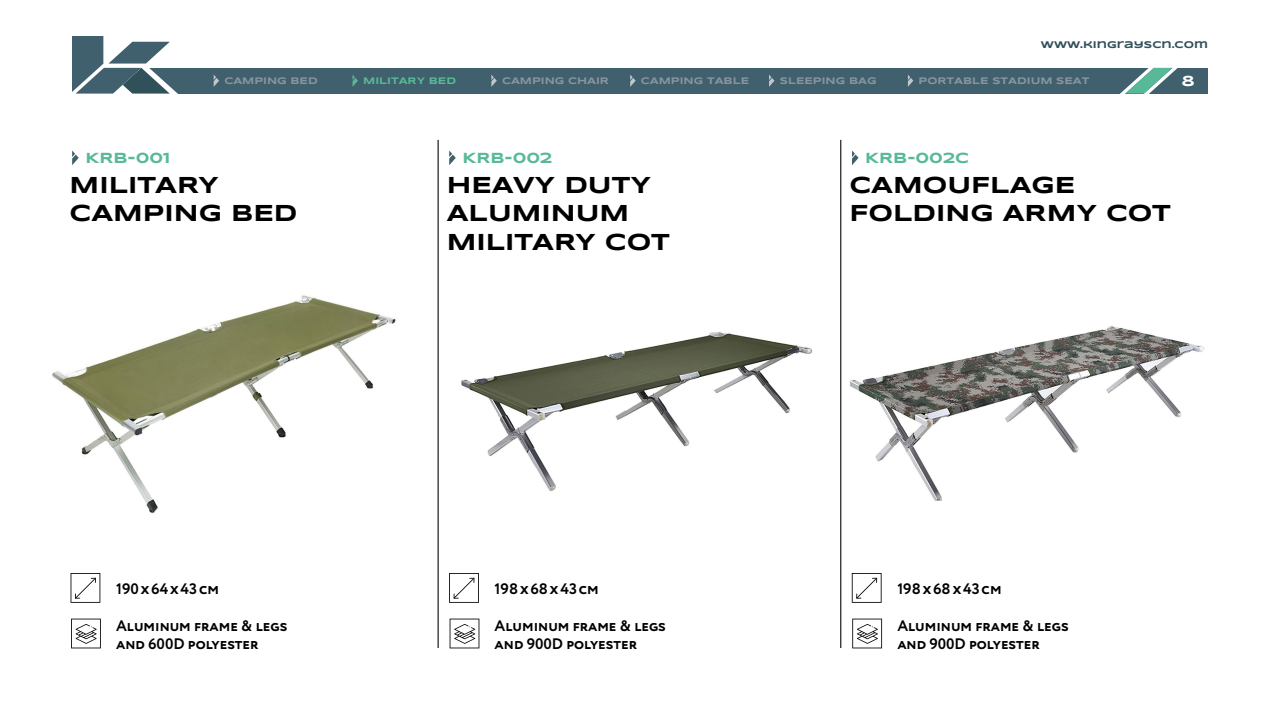
<style>
.page{position:relative;width:1280px;height:720px;background:#fff}
.page>*{position:absolute;margin:0;border:0;box-sizing:border-box;transform-origin:0 0}
.t1{font:700 23.9px/28.6px "Syncopate";color:#000}
.t2{font:700 15.2px/18.2px "Circe";color:#000}
.t3{font:700 15.2px "Circe";letter-spacing:.06em;color:#000}
.t4{font:700 15.15px "Syncopate";color:#58b998}
.t5{font:700 15px "Syncopate";color:#fff}
.t6{font:700 10px "Syncopate";color:#30505a}
.t7{font:700 9.8px "Syncopate";color:#8895a0}
.t8{font:700 9.8px "Syncopate";color:#58b998}
</style>
<div class="page">
<div style="left:141px;top:68px;width:1067px;height:26px;background:#40606d"></div>
<svg style="left:72px;top:36px;width:106px;height:58px"></svg>
<svg style="left:1120px;top:67px;width:58px;height:27px"></svg>
<svg style="left:214px;top:75px;width:5px;height:12px"></svg>
<svg style="left:491px;top:75px;width:6px;height:12px"></svg>
<svg style="left:630px;top:75px;width:6px;height:12px"></svg>
<svg style="left:769px;top:75px;width:6px;height:12px"></svg>
<svg style="left:908px;top:75px;width:5px;height:12px"></svg>
<svg style="left:353px;top:75px;width:5px;height:11px"></svg>
<img style="left:52px;top:295px;width:345px;height:219px">
<img style="left:461px;top:332px;width:352px;height:159px">
<img style="left:850px;top:325px;width:354px;height:176px">
<svg style="left:71px;top:573px;width:29px;height:30px"></svg>
<svg style="left:71px;top:619px;width:30px;height:29px"></svg>
<svg style="left:449px;top:573px;width:30px;height:30px"></svg>
<svg style="left:450px;top:619px;width:29px;height:29px"></svg>
<svg style="left:852px;top:573px;width:30px;height:30px"></svg>
<svg style="left:852px;top:619px;width:30px;height:29px"></svg>
<svg style="left:72px;top:150px;width:7px;height:15px"></svg>
<svg style="left:449px;top:150px;width:7px;height:15px"></svg>
<svg style="left:852px;top:150px;width:7px;height:15px"></svg>
<hr style="left:438px;top:140px;width:1px;height:508px;background:#000">
<hr style="left:840px;top:140px;width:1px;height:508px;background:#000">
<p class="t6" style="left:1041px;top:39px;width:169px">WWW.KINGRAYSCN.COM</p>
<p class="t7" style="left:224px;top:75px;width:95px">CAMPING BED</p>
<p class="t8" style="left:363px;top:75px;width:94px">MILITARY BED</p>
<p class="t7" style="left:502px;top:75px;width:108px">CAMPING CHAIR</p>
<p class="t7" style="left:641px;top:75px;width:110px">CAMPING TABLE</p>
<p class="t7" style="left:780px;top:75px;width:98px">SLEEPING BAG</p>
<p class="t7" style="left:919px;top:75px;width:172px">PORTABLE STADIUM SEAT</p>
<p class="t5" style="left:1182px;top:72px;width:14px">8</p>
<p class="t4" style="left:85px;top:148px;width:87px">KRB-001</p>
<p class="t4" style="left:462px;top:148px;width:92px">KRB-002</p>
<p class="t4" style="left:865px;top:148px;width:105px">KRB-002C</p>
<h1 class="t1" style="left:70px;top:170px;width:229px">MILITARY<br>CAMPING BED</h1>
<h1 class="t1" style="left:447px;top:170px;width:225px">HEAVY DUTY<br>ALUMINUM<br>MILITARY COT</h1>
<h1 class="t1" style="left:849px;top:170px;width:323px">CAMOUFLAGE<br>FOLDING ARMY COT</h1>
<p class="t3" style="left:116px;top:578px;width:104px">190x64x43cm</p>
<p class="t2" style="left:116px;top:617px;width:173px">Aluminum frame &amp; legs and 600D polyester</p>
<p class="t3" style="left:495px;top:578px;width:106px">198x68x43cm</p>
<p class="t2" style="left:495px;top:617px;width:173px">Aluminum frame &amp; legs and 900D polyester</p>
<p class="t3" style="left:897px;top:578px;width:106px">198x68x43cm</p>
<p class="t2" style="left:897px;top:617px;width:173px">Aluminum frame &amp; legs and 900D polyester</p>
</div>
